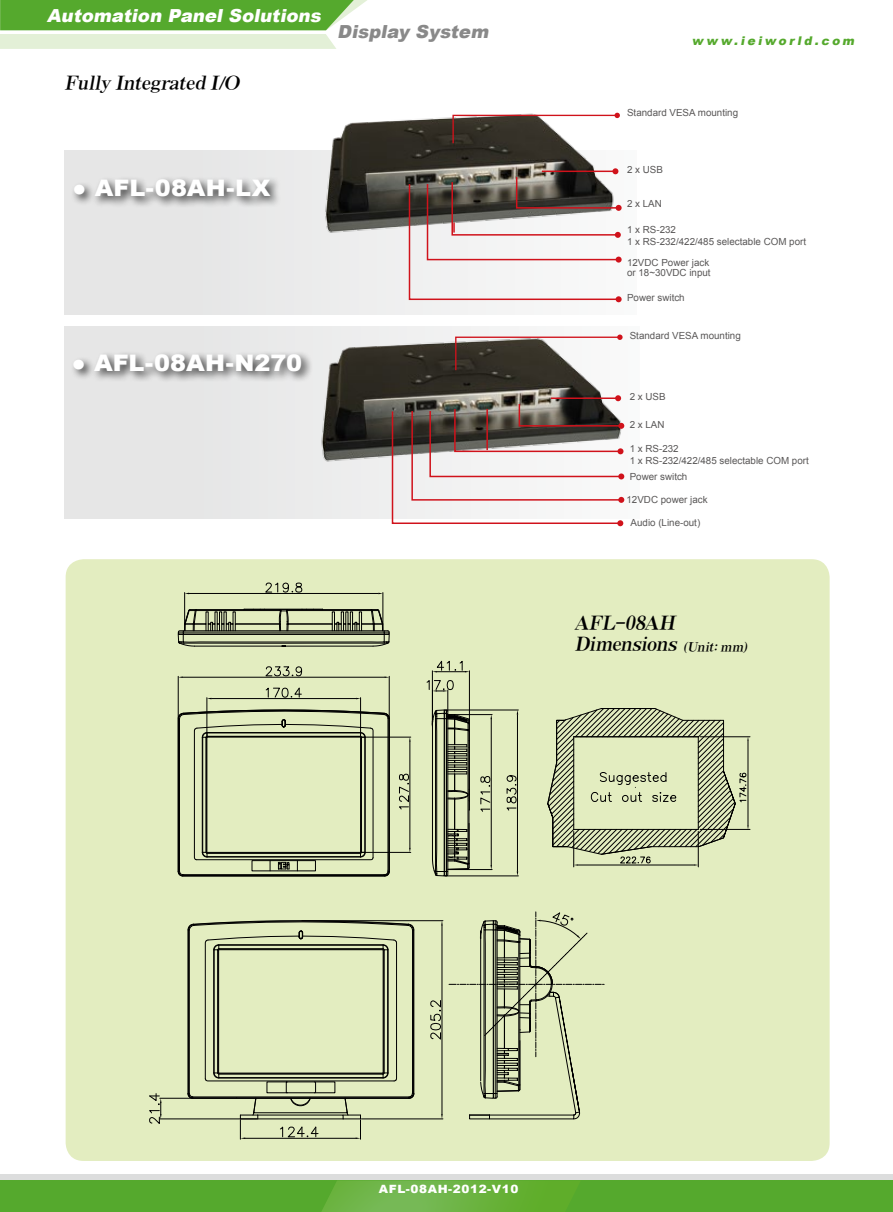
<style>
.page{position:relative;width:893px;height:1212px;background:#fff}
.page>*{position:absolute;margin:0;border:0;box-sizing:border-box;transform-origin:0 0}
.t1{font:900 22.8px "Arial";letter-spacing:.005em;color:#fff;scale:1.05 1}
.t2{font:italic 18px/21px "AR Roman 1 Heavy Euro";color:#000}
.t3{font:italic 900 18px "Arial";color:#fff}
.t4{font:italic 900 18px "Arial";color:#898989}
.t5{font:italic 900 12px "Arial";color:#55a92d}
.t6{font:900 11.4px "Arial";letter-spacing:.05em;color:#fff;scale:1.05 1}
.t7{font:9.75px/11.4px "Arial";color:#595757}
.s1{font-size:12px}
</style>
<div class="page">
<div style="left:0;top:1174px;width:893px;height:38px;background:#dcdddd"></div>
<div style="left:0;top:1181px;width:893px;height:31px;background:#55a92d"></div>
<svg style="left:316px;top:1180px;width:265px;height:32px"></svg>
<svg style="left:0;top:0;width:367px;height:49px;background:#95c97b"></svg>
<div style="left:64px;top:326px;width:576px;height:193px;background:linear-gradient(to right,#e2e3e3,#f9f9f9)"></div>
<div style="left:64px;top:150px;width:572px;height:165px;background:linear-gradient(to right,#e2e3e3,#f9f9f9)"></div>
<div style="left:66px;top:559px;width:764px;height:602px;background:#e3edc0;border-radius:18px"></div>
<hr style="left:469px;top:671px;width:1px;height:59px;background:#000">
<hr style="left:432px;top:671px;width:1px;height:53px;background:#000">
<svg style="left:432px;top:660px;width:37px;height:12px"></svg>
<hr style="left:445px;top:710px;width:73px;height:1px;background:#000">
<hr style="left:445px;top:876px;width:73px;height:1px;background:#000">
<hr style="left:517px;top:714px;width:1px;height:157px;background:#000">
<svg style="left:506px;top:775px;width:11px;height:36px"></svg>
<hr style="left:361px;top:737px;width:50px;height:1px;background:#000">
<hr style="left:361px;top:852px;width:50px;height:1px;background:#000">
<hr style="left:410px;top:742px;width:1px;height:106px;background:#000">
<svg style="left:399px;top:774px;width:10px;height:36px"></svg>
<hr style="left:207px;top:698px;width:1px;height:38px;background:#000">
<hr style="left:360px;top:698px;width:1px;height:38px;background:#000">
<hr style="left:211px;top:698px;width:145px;height:1px;background:#000">
<svg style="left:265px;top:687px;width:37px;height:11px"></svg>
<hr style="left:383px;top:592px;width:1px;height:38px;background:#000">
<hr style="left:184px;top:592px;width:1px;height:38px;background:#000">
<hr style="left:189px;top:593px;width:189px;height:1px;background:#000">
<svg style="left:265px;top:582px;width:37px;height:10px"></svg>
<hr style="left:449px;top:714px;width:43px;height:1px;background:#000">
<hr style="left:449px;top:869px;width:43px;height:1px;background:#000">
<hr style="left:491px;top:719px;width:1px;height:146px;background:#000">
<svg style="left:480px;top:776px;width:10px;height:36px"></svg>
<svg style="left:426px;top:679px;width:44px;height:197px"></svg>
<hr style="left:389px;top:676px;width:1px;height:42px;background:#000">
<hr style="left:178px;top:676px;width:1px;height:42px;background:#000">
<svg style="left:178px;top:609px;width:212px;height:69px"></svg>
<hr style="left:183px;top:876px;width:202px;height:1px;background:#000">
<svg style="left:178px;top:709px;width:212px;height:167px"></svg>
<hr style="left:573px;top:831px;width:1px;height:36px;background:#000">
<hr style="left:698px;top:831px;width:1px;height:36px;background:#000">
<hr style="left:700px;top:829px;width:50px;height:1px;background:#000">
<hr style="left:700px;top:736px;width:50px;height:1px;background:#000">
<svg style="left:547px;top:708px;width:202px;height:158px"></svg>
<hr style="left:723px;top:720px;width:1px;height:51px;background:#000">
<hr style="left:160px;top:1098px;width:32px;height:1px;background:#000">
<hr style="left:160px;top:1118px;width:97px;height:1px;background:#000">
<svg style="left:149px;top:1093px;width:13px;height:31px"></svg>
<svg style="left:187px;top:920px;width:227px;height:219px"></svg>
<hr style="left:302px;top:920px;width:141px;height:1px;background:#000">
<hr style="left:361px;top:1118px;width:82px;height:1px;background:#000">
<hr style="left:442px;top:925px;width:1px;height:189px;background:#000">
<svg style="left:430px;top:1000px;width:11px;height:40px"></svg>
<svg style="left:449px;top:912px;width:156px;height:207px"></svg>
<div style="left:71px;top:176px;width:211px;height:33px;background:#000;opacity:.75"></div>
<div style="left:70px;top:350px;width:243px;height:34px;background:#000;opacity:.75"></div>
<img style="left:318px;top:112px;width:300px;height:128px">
<svg style="left:452px;top:113px;width:168px;height:32px"></svg>
<svg style="left:408px;top:168px;width:214px;height:134px"></svg>
<img style="left:314px;top:331px;width:312px;height:138px">
<svg style="left:454px;top:334px;width:169px;height:37px"></svg>
<svg style="left:391px;top:395px;width:233px;height:131px"></svg>
<h2 class="t3" style="left:47px;top:3px;width:280px">Automation Panel Solutions</h2>
<h2 class="t2" style="left:64px;top:74px;width:180px">Fully Integrated I/O</h2>
<h2 class="t4" style="left:337px;top:19px;width:157px">Display System</h2>
<h1 class="t1" style="left:72px;top:172px;width:190px">● AFL-08AH-LX</h1>
<h1 class="t1" style="left:72px;top:346px;width:221px">● AFL-08AH-N270</h1>
<p class="t5" style="left:692px;top:32px;width:167px">www.ieiworld.com</p>
<p class="t7" style="left:627px;top:107px;width:113px">Standard VESA mounting</p>
<p class="t7" style="left:627px;top:164px;width:37px">2 x USB</p>
<p class="t7" style="left:627px;top:197px;width:36px">2 x LAN</p>
<p class="t7" style="left:627px;top:224px;width:181px">1 x RS-232<br>1 x RS-232/422/485 selectable COM port</p>
<p class="t7" style="left:627px;top:258px;width:85px;line-height:9.8px">12VDC Power jack or 18~30VDC input</p>
<p class="t7" style="left:627px;top:292px;width:59px">Power switch</p>
<p class="t7" style="left:630px;top:330px;width:113px">Standard VESA mounting</p>
<p class="t7" style="left:630px;top:391px;width:37px">2 x USB</p>
<p class="t7" style="left:630px;top:419px;width:36px">2 x LAN</p>
<p class="t7" style="left:630px;top:443px;width:181px">1 x RS-232<br>1 x RS-232/422/485 selectable COM port</p>
<p class="t7" style="left:630px;top:471px;width:59px">Power switch</p>
<p class="t7" style="left:626px;top:494px;width:83px">12VDC power jack</p>
<p class="t7" style="left:631px;top:517px;width:71px">Audio (Line-out)</p>
<h2 class="t2" style="left:575px;top:614px;width:178px">AFL-08AH<br>Dimensions <span class="s1">(Unit: mm)</span></h2>
<p class="t6" style="left:379px;top:1180px;width:134px">AFL-08AH-2012-V10</p>
</div>
